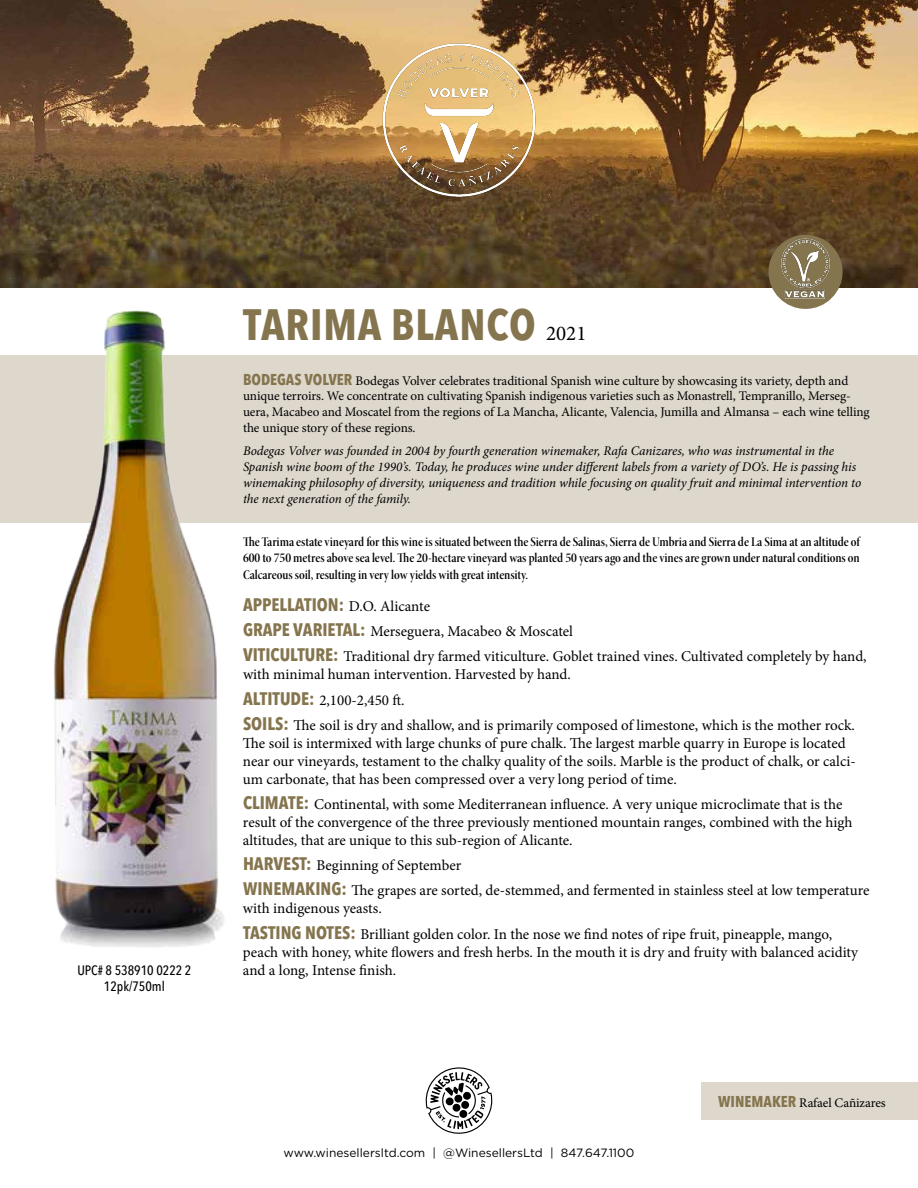
<style>
.page{position:relative;width:918px;height:1188px;background:#fff}
.page>*{position:absolute;margin:0;border:0;box-sizing:border-box;transform-origin:0 0}
.t1{font:700 43.5px "Avenir Next Condensed";letter-spacing:.02em;color:#85754e}
.t2{font:700 18px "Avenir Next Condensed";color:#85754e}
.t3{font:15px/25.2px "Minion Pro";color:#000}
.t4{font:13.5px/16.2px "Minion Pro Semibold Cn Disp";letter-spacing:-.005em;color:#000;text-align:justify}
.t5{font:500 13.5px/16.5px "Avenir Next Condensed";color:#000;text-align:center}
.t6{font:13.2px/15.9px "Minion Pro";letter-spacing:-.005em;color:#000}
.t7{font:italic 13.2px/15.9px "Minion Pro";letter-spacing:-.01em;color:#000}
.t8{font:12px "Gotham";color:#000}
.s1{font-family:"Minion Pro";font-weight:400;font-size:21px;color:#000}
.s2{font-family:"Avenir Next Condensed";font-weight:700;font-size:15.6px;color:#85754e}
.s3{font-family:"Minion Pro";font-weight:400;font-size:15px;color:#000}
.s4{font-family:"Avenir Next Condensed";font-weight:700;font-size:18px;color:#85754e}
</style>
<div class="page">
<img style="left:0;top:0;width:918px;height:287px">
<img style="left:365px;top:27px;width:188px;height:188px">
<div style="left:0;top:355px;width:918px;height:168px;background:#ddd7cc"></div>
<img style="left:54px;top:310px;width:170px;height:637px">
<div style="left:768px;top:235px;width:75px;height:74px;background:#85754e;border-radius:50%"></div>
<img style="left:779px;top:236px;width:53px;height:65px">
<svg style="left:426px;top:1067px;width:66px;height:67px"></svg>
<div style="left:701px;top:1082px;width:217px;height:37px;background:#ddd7cc"></div>
<p class="t5" style="left:77px;top:962px;width:116px">UPC# 8 538910 0222 2<br>12pk/750ml</p>
<h1 class="t1" style="left:243px;top:298px;width:345px">TARIMA BLANCO <span class="s1">2021</span></h1>
<p class="t6" style="left:243px;top:372px;width:628px"><span class="s2">BODEGAS VOLVER</span> Bodegas Volver celebrates traditional Spanish wine culture by showcasing its variety, depth and unique terroirs. We concentrate on cultivating Spanish indigenous varieties such as Monastrell, Tempranillo, Merseg&shy;uera, Macabeo and Moscatel from the regions of La Mancha, Alicante, Valencia, Jumilla and Almansa – each wine telling the unique story of these regions.</p>
<p class="t7" style="left:243px;top:443px;width:620px">Bodegas Volver was founded in 2004 by fourth generation winemaker, Rafa Canizares, who was instrumental in the Spanish wine boom of the 1990’s. Today, he produces wine under different labels from a variety of DO’s. He is passing his winemaking philosophy of diversity, uniqueness and tradition while focusing on quality fruit and minimal intervention to the next generation of the family.</p>
<p class="t4" style="left:243px;top:534px;width:619px">The Tarima estate vineyard for this wine is situated between the Sierra de Salinas, Sierra de Umbria and Sierra de La Sima at an altitude of 600 to 750 metres above sea level. The 20-hectare vineyard was planted 50 years ago and the vines are grown under natural conditions on Calcareous soil, resulting in very low yields with great intensity.</p>
<p class="t2" style="left:243px;top:594px;width:189px">APPELLATION: <span class="s3">D.O. Alicante</span></p>
<p class="t3" style="left:243px;top:619px;width:625px"><span class="s4">GRAPE VARIETAL:</span> Merseguera, Macabeo &amp; Moscatel<br><span class="s4">VITICULTURE:</span> Traditional dry farmed viticulture. Goblet trained vines. Cultivated completely by hand,</p>
<p class="t3" style="left:243px;top:662px;width:613px">with minimal human intervention. Harvested by hand.<br><span class="s4">ALTITUDE:</span> 2,100-2,450 ft.<br><span class="s4">SOILS:</span> The soil is dry and shallow, and is primarily composed of limestone, which is the mother rock.</p>
<p class="t3" style="left:243px;top:734px;width:614px;line-height:18px">The soil is intermixed with large chunks of pure chalk. The largest marble quarry in Europe is located near our vineyards, testament to the chalky quality of the soils. Marble is the product of chalk, or calci&shy;um carbonate, that has been compressed over a very long period of time.</p>
<p class="t3" style="left:243px;top:795px;width:611px;line-height:18px"><span class="s4">CLIMATE:</span> Continental, with some Mediterranean influence. A very unique microclimate that is the result of the convergence of the three previously mentioned mountain ranges, combined with the high altitudes, that are unique to this sub-region of Alicante.</p>
<p class="t3" style="left:243px;top:853px;width:628px"><span class="s4">HARVEST:</span> Beginning of September<br><span class="s4">WINEMAKING:</span> The grapes are sorted, de-stemmed, and fermented in stainless steel at low temperature</p>
<p class="t3" style="left:243px;top:896px;width:591px">with indigenous yeasts.<br><span class="s4">TASTING NOTES:</span> Brilliant golden color. In the nose we find notes of ripe fruit, pineapple, mango,</p>
<p class="t3" style="left:243px;top:943px;width:617px;line-height:18px">peach with honey, white flowers and fresh herbs. In the mouth it is dry and fruity with balanced acidity and a long, Intense finish.</p>
<p class="t8" style="left:284px;top:1145px;width:352px">www.winesellersltd.com | @WinesellersLtd | 847.647.1100</p>
<p class="t6" style="left:718px;top:1095px;width:169px"><span class="s2">WINEMAKER</span> Rafael Cañizares</p>
</div>
